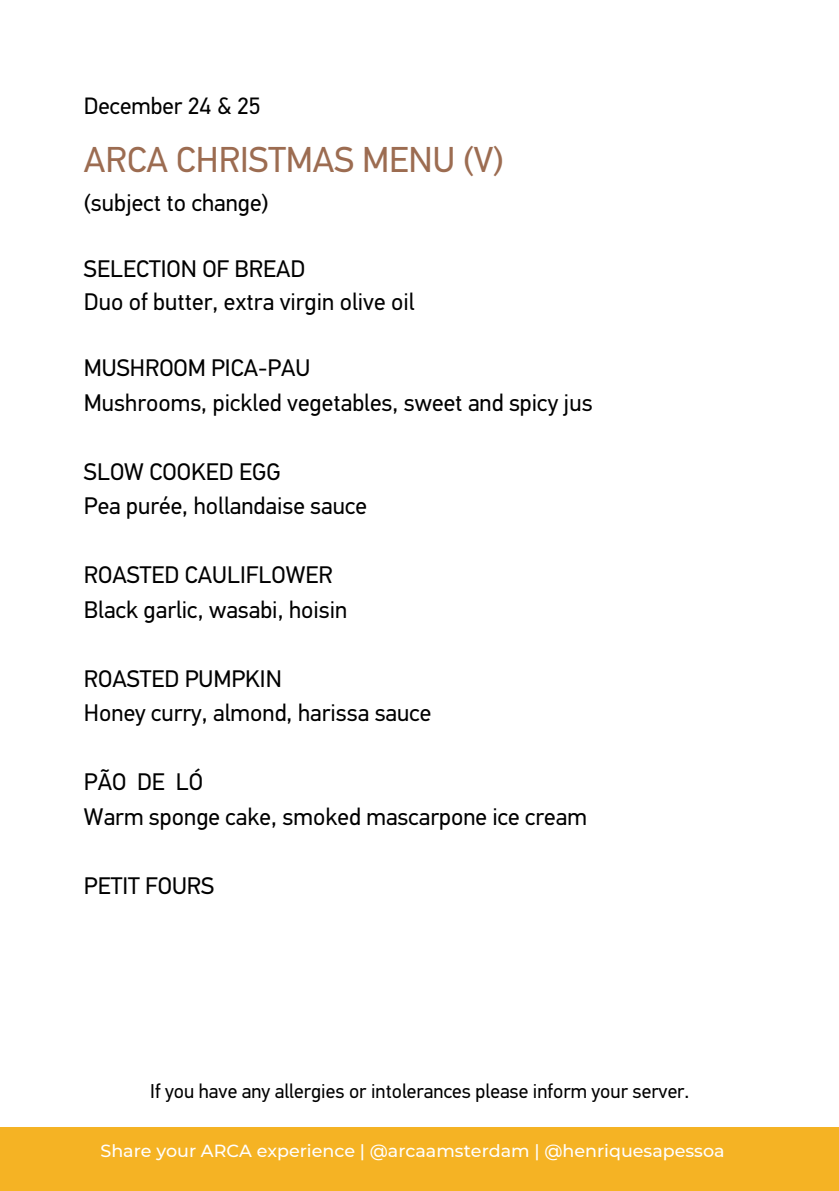
<style>
.page{position:relative;width:839px;height:1191px;background:#fff}
.page>*{position:absolute;margin:0;border:0;box-sizing:border-box;transform-origin:0 0}
.t1{font:36px "PFDIN Text Pro";color:#9c6c51}
.t2{font:24px "PFDIN Text Pro";color:#000}
.t3{font:23.6px "PFDIN Text Pro";color:#000}
.t4{font:20px "PFDIN Text Pro";color:#000}
.t5{font:500 17.4px "Montserrat";color:#fff}
</style>
<div class="page">
<div style="left:0;top:1127px;width:838px;height:64px;background:#f5b324"></div>
<p class="t3" style="left:84px;top:96px;width:178px">December 24 &amp; 25</p>
<p class="t1" style="left:84px;top:145px;width:421px">ARCA CHRISTMAS MENU (V)</p>
<p class="t2" style="left:84px;top:193px;width:186px">(subject to change)</p>
<p class="t2" style="left:84px;top:259px;width:223px">SELECTION OF BREAD</p>
<p class="t2" style="left:84px;top:292px;width:332px">Duo of butter, extra virgin olive oil</p>
<p class="t2" style="left:84px;top:358px;width:228px">MUSHROOM PICA-PAU</p>
<p class="t2" style="left:84px;top:393px;width:510px">Mushrooms, pickled vegetables, sweet and spicy jus</p>
<p class="t2" style="left:84px;top:462px;width:198px">SLOW COOKED EGG</p>
<p class="t2" style="left:84px;top:496px;width:284px">Pea purée, hollandaise sauce</p>
<p class="t2" style="left:84px;top:565px;width:250px">ROASTED CAULIFLOWER</p>
<p class="t2" style="left:84px;top:600px;width:265px">Black garlic, wasabi, hoisin</p>
<p class="t2" style="left:84px;top:669px;width:199px">ROASTED PUMPKIN</p>
<p class="t2" style="left:84px;top:703px;width:349px">Honey curry, almond, harissa sauce</p>
<p class="t2" style="left:84px;top:772px;width:120px">PÃO DE LÓ</p>
<p class="t2" style="left:84px;top:807px;width:504px">Warm sponge cake, smoked mascarpone ice cream</p>
<p class="t2" style="left:84px;top:876px;width:132px">PETIT FOURS</p>
<p class="t4" style="left:150px;top:1083px;width:540px">If you have any allergies or intolerances please inform your server.</p>
<p class="t5" style="left:100px;top:1141px;width:625px">Share your ARCA experience | @arcaamsterdam | @henriquesapessoa</p>
</div>
